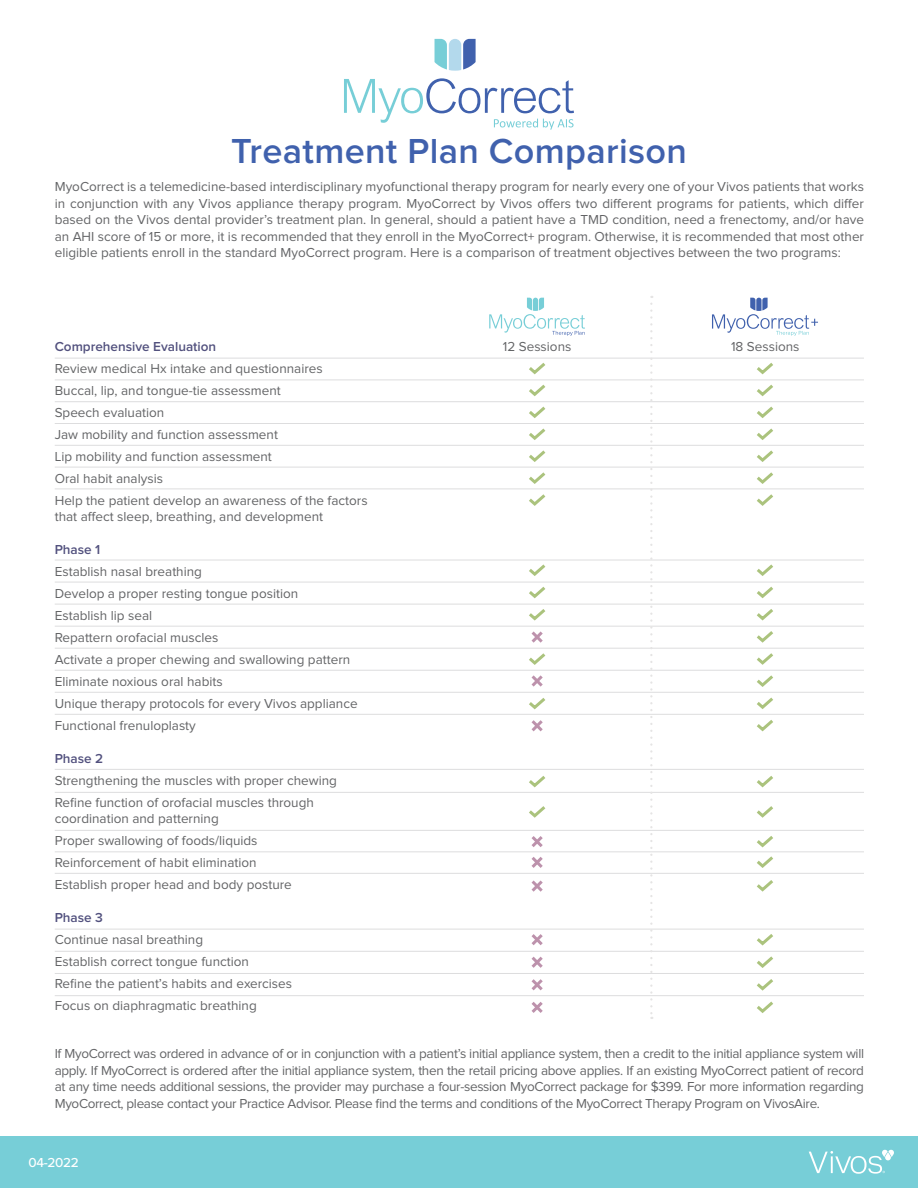
<style>
.page{position:relative;width:918px;height:1188px;background:#fff}
.page>*{position:absolute;margin:0;border:0;box-sizing:border-box;transform-origin:0 0}
.t1{font:600 36px "Proxima Nova";letter-spacing:.01em;color:#4061ad}
.t2{font:13.5px/21.9px "Proxima Nova";color:#636466}
.t3{font:600 13.5px "Proxima Nova";color:#52517e}
.t4{font:500 13.5px "Proxima Nova";letter-spacing:-.025em;color:#fff}
</style>
<div class="page">
<svg style="left:712px;top:298px;width:106px;height:38px"></svg>
<svg style="left:489px;top:298px;width:96px;height:38px"></svg>
<div style="left:0;top:1136px;width:918px;height:52px;background:#77ced7"></div>
<hr style="left:55px;top:995px;width:809px;height:1px;background:#ddddde">
<hr style="left:55px;top:692px;width:809px;height:1px;background:#ddddde">
<hr style="left:55px;top:648px;width:809px;height:1px;background:#ddddde">
<hr style="left:55px;top:714px;width:809px;height:1px;background:#ddddde">
<hr style="left:55px;top:670px;width:809px;height:1px;background:#ddddde">
<hr style="left:55px;top:873px;width:809px;height:1px;background:#ddddde">
<hr style="left:55px;top:929px;width:809px;height:1px;background:#ddddde">
<hr style="left:55px;top:467px;width:809px;height:1px;background:#ddddde">
<hr style="left:55px;top:423px;width:809px;height:1px;background:#ddddde">
<hr style="left:55px;top:401px;width:809px;height:1px;background:#ddddde">
<hr style="left:55px;top:380px;width:809px;height:1px;background:#ddddde">
<hr style="left:55px;top:582px;width:809px;height:1px;background:#ddddde">
<hr style="left:55px;top:830px;width:809px;height:1px;background:#ddddde">
<hr style="left:55px;top:951px;width:809px;height:1px;background:#ddddde">
<hr style="left:55px;top:489px;width:809px;height:1px;background:#ddddde">
<hr style="left:55px;top:604px;width:809px;height:1px;background:#ddddde">
<hr style="left:55px;top:626px;width:809px;height:1px;background:#ddddde">
<hr style="left:55px;top:851px;width:809px;height:1px;background:#ddddde">
<hr style="left:55px;top:973px;width:809px;height:1px;background:#ddddde">
<hr style="left:55px;top:445px;width:809px;height:1px;background:#ddddde">
<hr style="left:55px;top:358px;width:809px;height:1px;background:#ddddde">
<hr style="left:55px;top:560px;width:809px;height:1px;background:#ddddde">
<hr style="left:55px;top:792px;width:809px;height:1px;background:#ddddde">
<hr style="left:55px;top:769px;width:809px;height:1px;background:#ddddde">
<svg style="left:650px;top:304px;width:2px;height:715px"></svg>
<svg style="left:529px;top:586px;width:17px;height:13px"></svg>
<svg style="left:757px;top:586px;width:16px;height:13px"></svg>
<svg style="left:757px;top:880px;width:16px;height:12px"></svg>
<svg style="left:529px;top:806px;width:17px;height:12px"></svg>
<svg style="left:757px;top:806px;width:16px;height:12px"></svg>
<svg style="left:757px;top:720px;width:16px;height:12px"></svg>
<svg style="left:757px;top:934px;width:16px;height:34px"></svg>
<svg style="left:754px;top:836px;width:22px;height:32px"></svg>
<svg style="left:757px;top:979px;width:16px;height:34px"></svg>
<svg style="left:754px;top:631px;width:22px;height:78px"></svg>
<svg style="left:529px;top:776px;width:16px;height:12px"></svg>
<svg style="left:757px;top:776px;width:16px;height:12px"></svg>
<svg style="left:529px;top:564px;width:17px;height:12px"></svg>
<svg style="left:757px;top:564px;width:16px;height:12px"></svg>
<svg style="left:757px;top:363px;width:16px;height:12px"></svg>
<svg style="left:529px;top:363px;width:17px;height:12px"></svg>
<svg style="left:757px;top:609px;width:16px;height:12px"></svg>
<svg style="left:754px;top:384px;width:22px;height:122px"></svg>
<svg style="left:526px;top:384px;width:23px;height:122px"></svg>
<svg style="left:531px;top:720px;width:12px;height:12px"></svg>
<svg style="left:526px;top:609px;width:23px;height:101px"></svg>
<svg style="left:528px;top:836px;width:18px;height:32px"></svg>
<svg style="left:531px;top:880px;width:12px;height:12px"></svg>
<svg style="left:531px;top:934px;width:12px;height:79px"></svg>
<svg style="left:344px;top:78px;width:230px;height:52px"></svg>
<svg style="left:435px;top:39px;width:41px;height:32px"></svg>
<svg style="left:809px;top:1149px;width:85px;height:25px"></svg>
<h1 class="t1" style="left:231px;top:135px;width:457px">Treatment Plan Comparison</h1>
<p class="t2" style="left:55px;top:179px;width:811px;line-height:16.5px;text-align:justify">MyoCorrect is a telemedicine-based interdisciplinary myofunctional therapy program for nearly every one of your Vivos patients that works in conjunction with any Vivos appliance therapy program. MyoCorrect by Vivos offers two different programs for patients, which differ based on the Vivos dental provider’s treatment plan. In general, should a patient have a TMD condition, need a frenectomy, and/or have an AHI score of 15 or more, it is recommended that they enroll in the MyoCorrect+ program. Otherwise, it is recommended that most other eligible patients enroll in the standard MyoCorrect program. Here is a comparison of treatment objectives between the two programs:</p>
<p class="t3" style="left:55px;top:341px;width:163px">Comprehensive Evaluation</p>
<p class="t2" style="left:55px;top:358px;width:314px">Review medical Hx intake and questionnaires Buccal, lip, and tongue-tie assessment<br>Speech evaluation<br>Jaw mobility and function assessment<br>Lip mobility and function assessment<br>Oral habit analysis<br>Help the patient develop an awareness of the factors</p>
<p class="t2" style="left:55px;top:506px;width:270px">that affect sleep, breathing, and development</p>
<p class="t3" style="left:55px;top:544px;width:47px">Phase 1</p>
<p class="t2" style="left:55px;top:561px;width:304px">Establish nasal breathing<br>Develop a proper resting tongue position<br>Establish lip seal<br>Repattern orofacial muscles<br>Activate a proper chewing and swallowing pattern Eliminate noxious oral habits<br>Unique therapy protocols for every Vivos appliance Functional frenuloplasty</p>
<p class="t2" style="left:503px;top:336px;width:70px">12 Sessions</p>
<p class="t2" style="left:731px;top:336px;width:70px">18 Sessions</p>
<p class="t3" style="left:55px;top:752px;width:50px">Phase 2</p>
<p class="t2" style="left:55px;top:770px;width:284px">Strengthening the muscles with proper chewing<br>Refine function of orofacial muscles through</p>
<p class="t2" style="left:55px;top:808px;width:239px">coordination and patterning<br>Proper swallowing of foods/liquids Reinforcement of habit elimination Establish proper head and body posture</p>
<p class="t3" style="left:55px;top:911px;width:50px">Phase 3</p>
<p class="t2" style="left:55px;top:929px;width:239px">Continue nasal breathing<br>Establish correct tongue function<br>Refine the patient’s habits and exercises Focus on diaphragmatic breathing</p>
<p class="t2" style="left:55px;top:1046px;width:811px;line-height:16.5px;text-align:justify">If MyoCorrect was ordered in advance of or in conjunction with a patient’s initial appliance system, then a credit to the initial appliance system will apply. If MyoCorrect is ordered after the initial appliance system, then the retail pricing above applies. If an existing MyoCorrect patient of record at any time needs additional sessions, the provider may purchase a four-session MyoCorrect package for $399. For more information regarding MyoCorrect, please contact your Practice Advisor. Please find the terms and conditions of the MyoCorrect Therapy Program on VivosAire.</p>
<p class="t4" style="left:29px;top:1153px;width:52px">04-2022</p>
</div>
